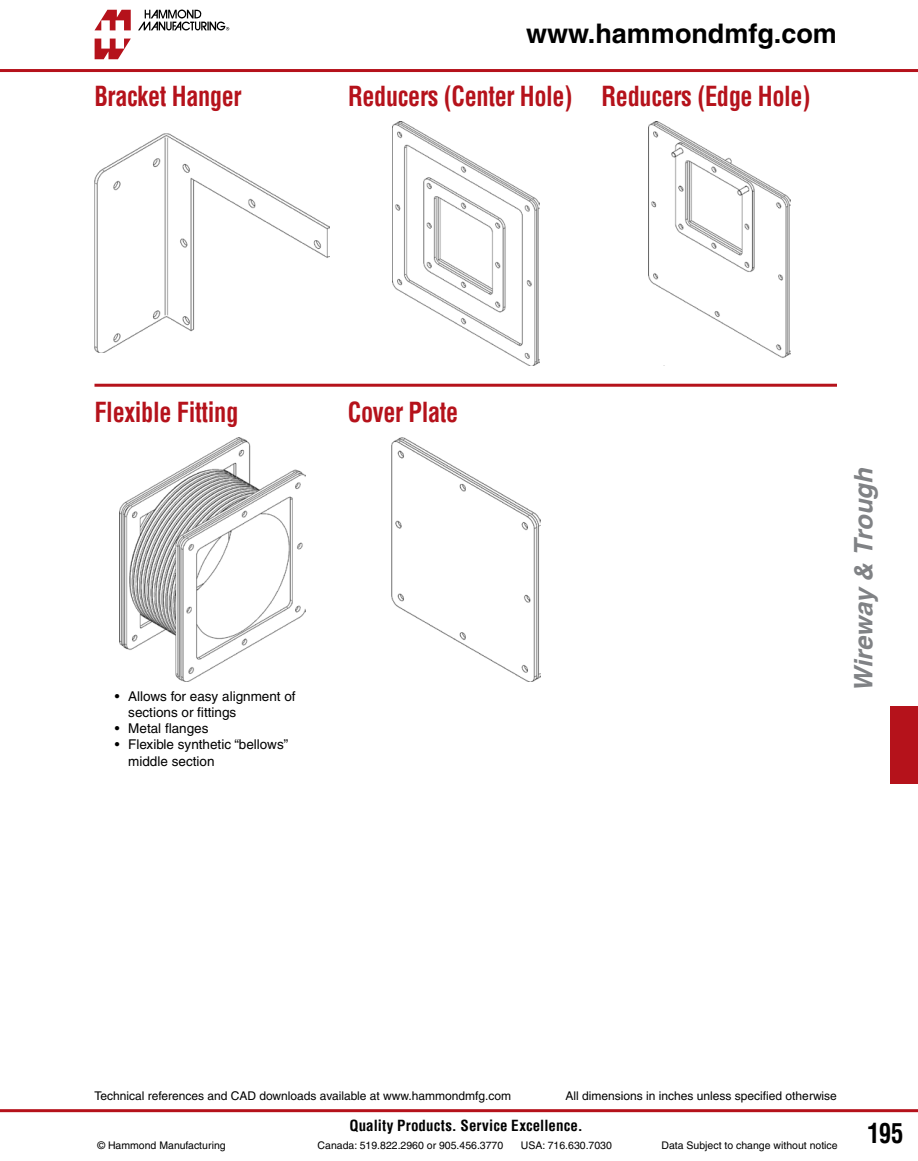
<style>
.page{position:relative;width:918px;height:1161px;background:#fff}
.page>*{position:absolute;margin:0;border:0;box-sizing:border-box;transform-origin:0 0}
.t1{font:700 condensed 27px "Helvetica";letter-spacing:-.015em;color:#b5121b;scale:.9 1}
.t2{font:700 27px "Helvetica";color:#000}
.t3{font:700 condensed 27px "Helvetica";color:#000;scale:.9 1}
.t4{font:italic 700 25.5px "Helvetica";color:#808285}
.t5{font:700 condensed 15px "Helvetica";letter-spacing:.005em;color:#000}
.t6{font:13.5px/16.2px "Helvetica";color:#000}
.t7{font:12px "Helvetica";color:#000}
.t8{font:10.5px "Helvetica";color:#000}
</style>
<div class="page">
<hr style="left:0;top:69px;width:918px;height:3px;background:#b5121b">
<hr style="left:0;top:1109px;width:918px;height:3px;background:#b5121b">
<svg style="left:94px;top:10px;width:37px;height:20px"></svg>
<svg style="left:95px;top:39px;width:36px;height:20px"></svg>
<svg style="left:138px;top:10px;width:91px;height:21px"></svg>
<div style="left:890px;top:706px;width:28px;height:78px;background:#b5121b"></div>
<hr style="left:95px;top:384px;width:742px;height:3px;background:#b5121b">
<img style="left:119px;top:437px;width:186px;height:244px">
<img style="left:95px;top:134px;width:235px;height:218px">
<img style="left:392px;top:121px;width:147px;height:244px">
<img style="left:648px;top:121px;width:142px;height:237px">
<img style="left:391px;top:437px;width:149px;height:244px">
<h1 class="t2" style="left:526px;top:17px;width:312px">www.hammondmfg.com</h1>
<h1 class="t1" style="left:95px;top:78px;width:165px">Bracket Hanger</h1>
<h1 class="t1" style="left:348px;top:78px;width:515px">Reducers (Center Hole) Reducers (Edge Hole)</h1>
<h1 class="t1" style="left:94px;top:394px;width:161px">Flexible Fitting</h1>
<h1 class="t1" style="left:348px;top:394px;width:124px">Cover Plate</h1>
<p class="t6" style="left:128px;top:688px;width:169px;text-indent:-14px">• Allows for easy alignment of sections or fittings</p>
<p class="t6" style="left:115px;top:720px;width:95px">• Metal flanges</p>
<p class="t6" style="left:128px;top:736px;width:162px;text-indent:-14px">• Flexible synthetic “bellows” middle section</p>
<h2 class="t4" style="left:848px;top:692px;width:226px;rotate:-90deg">Wireway &amp; Trough</h2>
<p class="t7" style="left:94px;top:1089px;width:418px">Technical references and CAD downloads available at www.hammondmfg.com</p>
<p class="t7" style="left:566px;top:1089px;width:273px">All dimensions in inches unless specified otherwise</p>
<p class="t5" style="left:350px;top:1115px;width:235px">Quality Products. Service Excellence.</p>
<p class="t8" style="left:97px;top:1139px;width:130px">© Hammond Manufacturing</p>
<p class="t8" style="left:318px;top:1139px;width:187px">Canada: 519.822.2960 or 905.456.3770</p>
<p class="t8" style="left:521px;top:1139px;width:93px">USA: 716.630.7030</p>
<p class="t8" style="left:661px;top:1139px;width:178px">Data Subject to change without notice</p>
<h1 class="t3" style="left:868px;top:1116px;width:41px">195</h1>
</div>
